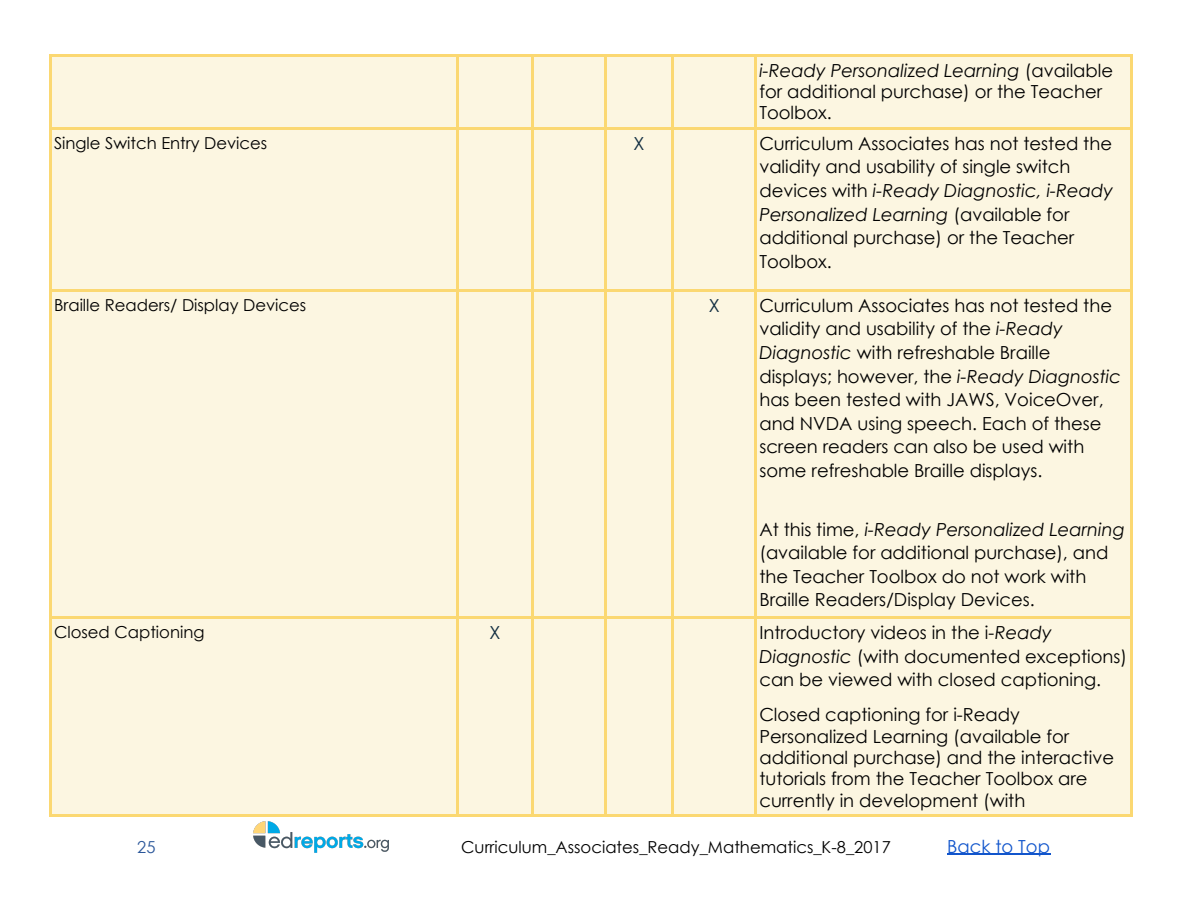
<style>
.page{position:relative;width:1188px;height:918px;background:#fff}
.page>*{position:absolute;margin:0;border:0;box-sizing:border-box;transform-origin:0 0}
.t1{font:18px/23.7px "Century Gothic";color:#000}
.t2{font:18px "Century Gothic";color:#15c}
.t3{font:18px "Century Gothic";color:#132f42}
.t4{font:16.5px "Century Gothic";color:#000}
.t5{font:16.5px "Century Gothic";color:#2b579a}
.s1{font-style:italic}
</style>
<div class="page">
<div style="left:51px;top:55px;width:407px;height:73px;background:#fcf6e1"></div>
<div style="left:458px;top:55px;width:74px;height:73px;background:#fcf6e1"></div>
<div style="left:532px;top:55px;width:73px;height:73px;background:#fcf6e1"></div>
<div style="left:605px;top:55px;width:68px;height:73px;background:#fcf6e1"></div>
<div style="left:673px;top:55px;width:83px;height:73px;background:#fcf6e1"></div>
<div style="left:756px;top:55px;width:376px;height:73px;background:#fcf6e1"></div>
<div style="left:51px;top:128px;width:407px;height:162px;background:#fcf6e1"></div>
<div style="left:458px;top:128px;width:74px;height:162px;background:#fcf6e1"></div>
<div style="left:532px;top:128px;width:73px;height:162px;background:#fcf6e1"></div>
<div style="left:605px;top:128px;width:68px;height:162px;background:#fcf6e1"></div>
<div style="left:673px;top:128px;width:83px;height:162px;background:#fcf6e1"></div>
<div style="left:756px;top:128px;width:376px;height:162px;background:#fcf6e1"></div>
<div style="left:51px;top:290px;width:407px;height:328px;background:#fcf6e1"></div>
<div style="left:458px;top:290px;width:74px;height:328px;background:#fcf6e1"></div>
<div style="left:532px;top:290px;width:73px;height:328px;background:#fcf6e1"></div>
<div style="left:605px;top:290px;width:68px;height:328px;background:#fcf6e1"></div>
<div style="left:673px;top:290px;width:83px;height:328px;background:#fcf6e1"></div>
<div style="left:756px;top:290px;width:376px;height:328px;background:#fcf6e1"></div>
<div style="left:51px;top:618px;width:407px;height:198px;background:#fcf6e1"></div>
<div style="left:458px;top:618px;width:74px;height:198px;background:#fcf6e1"></div>
<div style="left:532px;top:618px;width:73px;height:198px;background:#fcf6e1"></div>
<div style="left:605px;top:618px;width:68px;height:198px;background:#fcf6e1"></div>
<div style="left:673px;top:618px;width:83px;height:198px;background:#fcf6e1"></div>
<div style="left:756px;top:618px;width:376px;height:198px;background:#fcf6e1"></div>
<hr style="left:755px;top:814px;width:378px;height:3px;background:#fbd872">
<hr style="left:1131px;top:616px;width:2px;height:201px;background:#fbd872">
<hr style="left:672px;top:814px;width:85px;height:3px;background:#fbd872">
<hr style="left:755px;top:616px;width:2px;height:201px;background:#fbd872">
<hr style="left:604px;top:814px;width:70px;height:3px;background:#fbd872">
<hr style="left:672px;top:616px;width:2px;height:201px;background:#fbd872">
<hr style="left:531px;top:814px;width:75px;height:3px;background:#fbd872">
<hr style="left:604px;top:616px;width:2px;height:201px;background:#fbd872">
<hr style="left:457px;top:814px;width:76px;height:3px;background:#fbd872">
<hr style="left:531px;top:616px;width:2px;height:201px;background:#fbd872">
<hr style="left:50px;top:814px;width:409px;height:3px;background:#fbd872">
<hr style="left:50px;top:616px;width:2px;height:201px;background:#fbd872">
<hr style="left:457px;top:616px;width:2px;height:201px;background:#fbd872">
<hr style="left:755px;top:616px;width:378px;height:3px;background:#fbd872">
<hr style="left:1131px;top:289px;width:2px;height:330px;background:#fbd872">
<hr style="left:672px;top:616px;width:85px;height:3px;background:#fbd872">
<hr style="left:755px;top:289px;width:2px;height:330px;background:#fbd872">
<hr style="left:604px;top:616px;width:70px;height:3px;background:#fbd872">
<hr style="left:672px;top:289px;width:2px;height:330px;background:#fbd872">
<hr style="left:531px;top:616px;width:75px;height:3px;background:#fbd872">
<hr style="left:604px;top:289px;width:2px;height:330px;background:#fbd872">
<hr style="left:457px;top:616px;width:76px;height:3px;background:#fbd872">
<hr style="left:531px;top:289px;width:2px;height:330px;background:#fbd872">
<hr style="left:50px;top:616px;width:409px;height:3px;background:#fbd872">
<hr style="left:50px;top:289px;width:2px;height:330px;background:#fbd872">
<hr style="left:457px;top:289px;width:2px;height:330px;background:#fbd872">
<hr style="left:755px;top:289px;width:378px;height:2px;background:#fbd872">
<hr style="left:1131px;top:127px;width:2px;height:164px;background:#fbd872">
<hr style="left:672px;top:289px;width:85px;height:2px;background:#fbd872">
<hr style="left:755px;top:127px;width:2px;height:164px;background:#fbd872">
<hr style="left:604px;top:289px;width:70px;height:2px;background:#fbd872">
<hr style="left:672px;top:127px;width:2px;height:164px;background:#fbd872">
<hr style="left:531px;top:289px;width:75px;height:2px;background:#fbd872">
<hr style="left:604px;top:127px;width:2px;height:164px;background:#fbd872">
<hr style="left:457px;top:289px;width:76px;height:2px;background:#fbd872">
<hr style="left:531px;top:127px;width:2px;height:164px;background:#fbd872">
<hr style="left:50px;top:289px;width:409px;height:2px;background:#fbd872">
<hr style="left:50px;top:127px;width:2px;height:164px;background:#fbd872">
<hr style="left:457px;top:127px;width:2px;height:164px;background:#fbd872">
<hr style="left:755px;top:54px;width:378px;height:2px;background:#fbd872">
<hr style="left:755px;top:127px;width:378px;height:2px;background:#fbd872">
<hr style="left:1131px;top:54px;width:2px;height:75px;background:#fbd872">
<hr style="left:672px;top:54px;width:85px;height:2px;background:#fbd872">
<hr style="left:672px;top:127px;width:85px;height:2px;background:#fbd872">
<hr style="left:755px;top:54px;width:2px;height:75px;background:#fbd872">
<hr style="left:604px;top:54px;width:70px;height:2px;background:#fbd872">
<hr style="left:604px;top:127px;width:70px;height:2px;background:#fbd872">
<hr style="left:672px;top:54px;width:2px;height:75px;background:#fbd872">
<hr style="left:531px;top:54px;width:75px;height:2px;background:#fbd872">
<hr style="left:531px;top:127px;width:75px;height:2px;background:#fbd872">
<hr style="left:604px;top:54px;width:2px;height:75px;background:#fbd872">
<hr style="left:457px;top:54px;width:76px;height:2px;background:#fbd872">
<hr style="left:457px;top:127px;width:76px;height:2px;background:#fbd872">
<hr style="left:531px;top:54px;width:2px;height:75px;background:#fbd872">
<hr style="left:50px;top:54px;width:409px;height:2px;background:#fbd872">
<hr style="left:50px;top:127px;width:409px;height:2px;background:#fbd872">
<hr style="left:50px;top:54px;width:2px;height:75px;background:#fbd872">
<hr style="left:457px;top:54px;width:2px;height:75px;background:#fbd872">
<img style="left:253px;top:821px;width:136px;height:32px">
<hr style="left:947px;top:854px;width:104px;height:1px;background:#15c">
<p class="t1" style="left:759px;top:59px;width:355px;line-height:21.3px"><span class="s1">i-Ready Personalized Learning</span> (available for additional purchase) or the Teacher<br>Toolbox.</p>
<p class="t4" style="left:54px;top:130px;width:215px">Single Switch Entry Devices</p>
<p class="t3" style="left:633px;top:129px;width:12px">X</p>
<p class="t1" style="left:759px;top:130px;width:355px">Curriculum Associates has not tested the validity and usability of single switch devices with <span class="s1">i-Ready Diagnostic, i-Ready Personalized Learning</span> (available for additional purchase) or the Teacher Toolbox.</p>
<p class="t4" style="left:54px;top:292px;width:254px">Braille Readers/ Display Devices</p>
<p class="t3" style="left:709px;top:291px;width:12px">X</p>
<p class="t1" style="left:759px;top:292px;width:363px">Curriculum Associates has not tested the validity and usability of the <span class="s1">i-Ready Diagnostic</span> with refreshable Braille displays; however, the <span class="s1">i-Ready Diagnostic </span>has been tested with JAWS, VoiceOver, and NVDA using speech. Each of these screen readers can also be used with some refreshable Braille displays.</p>
<p class="t1" style="left:759px;top:516px;width:367px">At this time, <span class="s1">i-Ready Personalized Learning </span>(available for additional purchase), and the Teacher Toolbox do not work with Braille Readers/Display Devices.</p>
<p class="t4" style="left:54px;top:619px;width:152px">Closed Captioning</p>
<p class="t3" style="left:489px;top:619px;width:12px">X</p>
<p class="t1" style="left:759px;top:620px;width:369px">Introductory videos in the i<span class="s1">-Ready<br>Diagnostic</span> (with documented exceptions) can be viewed with closed captioning.</p>
<p class="t1" style="left:759px;top:703px;width:356px;line-height:21.3px">Closed captioning for i-Ready Personalized Learning (available for additional purchase) and the interactive tutorials from the Teacher Toolbox are currently in development (with</p>
<p class="t5" style="left:137px;top:834px;width:20px">25</p>
<p class="t4" style="left:461px;top:834px;width:431px">Curriculum_Associates_Ready_Mathematics_K-8_2017</p>
<p class="t2" style="left:947px;top:833px;width:104px">Back to Top</p>
</div>
